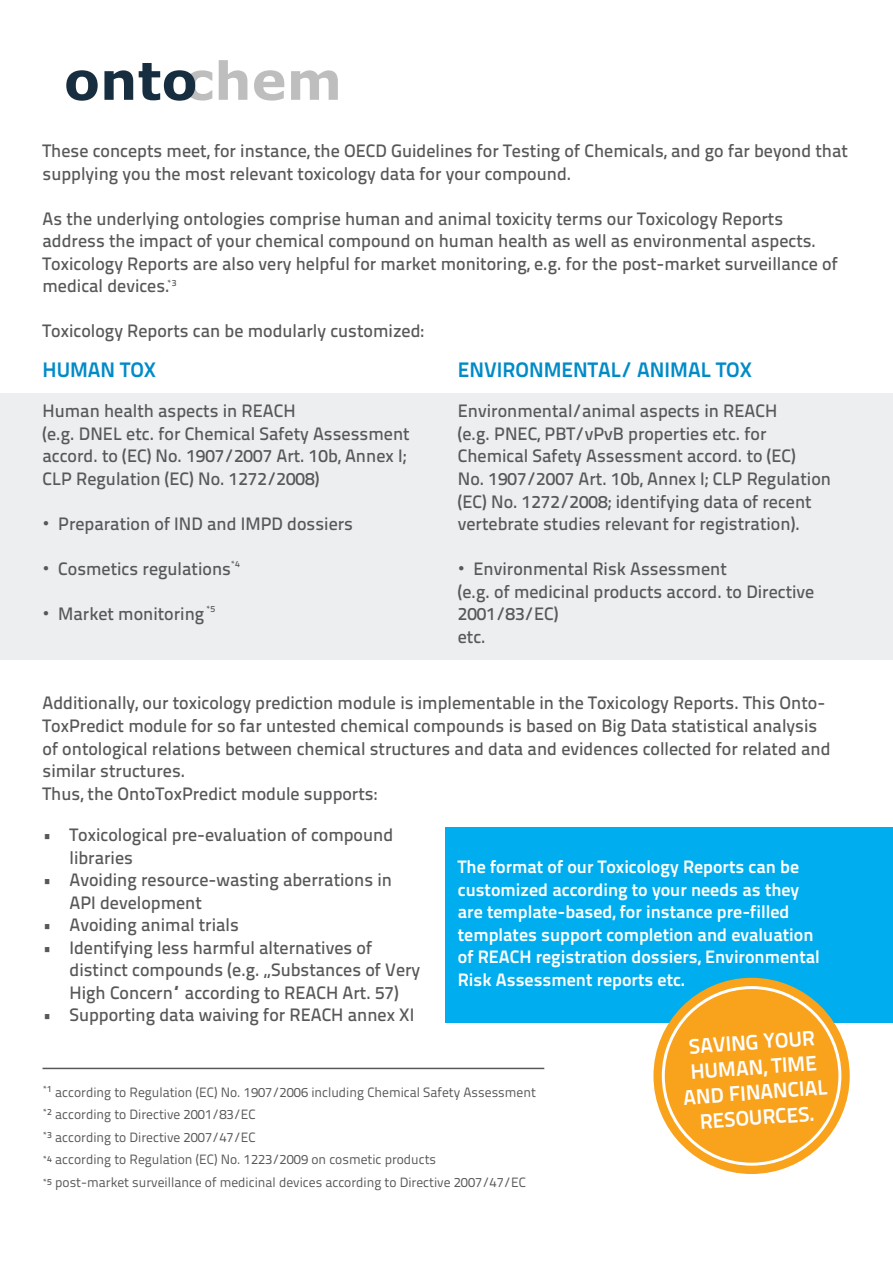
<style>
.page{position:relative;width:893px;height:1263px;background:#fff}
.page>*{position:absolute;margin:0;border:0;box-sizing:border-box;transform-origin:0 0}
.t1{font:700 52.2px "Verdana";letter-spacing:.005em;color:#172e40}
.t2{font:700 21px/25.2px "Titillium Text 22 L";color:#fff;text-align:center}
.t3{font:700 21px "Titillium Text 22 L";color:#008bc7}
.t4{font:500 18px/22.5px "Titillium Text 22 L";color:#57585a}
.t5{font:700 18px/22.5px "Titillium Text 22 L";color:#fff}
.t6{font:13.5px "Titillium Text 22 L";color:#57585a}
.t7{font:500 9px "Titillium Text 22 L";color:#57585a}
.s1{color:#bfbebe}
.s2{font-family:"Fago No Bold TF";font-weight:400}
</style>
<div class="page">
<div style="left:445px;top:827px;width:448px;height:196px;background:#00aeef"></div>
<div style="left:0;top:393px;width:893px;height:267px;background:#edeeef"></div>
<hr style="left:43px;top:1068px;width:501px;height:1px;background:#57585a">
<div style="left:653px;top:978px;width:197px;height:196px;background:#f9a21c;border-radius:50%"></div>
<p class="t1" style="left:64px;top:47px;width:279px">onto<span class="s1">chem</span></p>
<p class="t4" style="left:43px;top:138px;width:807px">These concepts meet, for instance, the OECD Guidelines for Testing of Chemicals, and go far beyond that supplying you the most relevant toxicology data for your compound.</p>
<p class="t4" style="left:43px;top:206px;width:775px">As the underlying ontologies comprise human and animal toxicity terms our Toxicology Reports address the impact of your chemical compound on human health as well as environmental aspects.</p>
<p class="t4" style="left:43px;top:251px;width:797px">Toxicology Reports are also very helpful for market monitoring, e.g. for the post-market surveillance of medical devices.</p>
<p class="t4" style="left:43px;top:318px;width:383px">Toxicology Reports can be modularly customized:</p>
<p class="t7" style="left:167px;top:276px;width:11px">*3</p>
<p class="t3" style="left:43px;top:354px;width:115px">HUMAN TOX</p>
<p class="t3" style="left:458px;top:354px;width:296px">ENVIRONMENTAL/ ANIMAL TOX</p>
<p class="t4" style="left:43px;top:399px;width:255px">Human health aspects in REACH</p>
<p class="t4" style="left:43px;top:421px;width:369px">(e.g. DNEL etc. for Chemical Safety Assessment accord. to (EC) No. 1907/2007 Art. 10b, Annex I;<br>CLP Regulation (EC) No. 1272/2008)</p>
<p class="t4" style="left:43px;top:511px;width:312px"><span class="s2">•</span> Preparation of IND and IMPD dossiers</p>
<p class="t4" style="left:43px;top:556px;width:190px"><span class="s2">•</span> Cosmetics regulations</p>
<p class="t4" style="left:43px;top:601px;width:163px"><span class="s2">•</span> Market monitoring</p>
<p class="t7" style="left:230px;top:557px;width:11px">*4</p>
<p class="t7" style="left:206px;top:602px;width:11px">*5</p>
<p class="t4" style="left:458px;top:399px;width:321px">Environmental/animal aspects in REACH</p>
<p class="t4" style="left:458px;top:421px;width:375px">(e.g. PNEC, PBT/vPvB properties etc. for Chemical Safety Assessment accord. to (EC)<br>No. 1907/2007 Art. 10b, Annex I; CLP Regulation (EC) No. 1272/2008; identifying data of recent vertebrate studies relevant for registration).</p>
<p class="t4" style="left:458px;top:556px;width:270px"><span class="s2">•</span> Environmental Risk Assessment</p>
<p class="t4" style="left:458px;top:579px;width:358px">(e.g. of medicinal products accord. to Directive<br>2001/83/EC)</p>
<p class="t4" style="left:458px;top:624px;width:29px">etc.</p>
<p class="t4" style="left:43px;top:691px;width:790px">Additionally, our toxicology prediction module is implementable in the Toxicology Reports. This Onto-ToxPredict module for so far untested chemical compounds is based on Big Data statistical analysis of ontological relations between chemical structures and data and evidences collected for related and similar structures.</p>
<p class="t4" style="left:43px;top:781px;width:336px">Thus, the OntoToxPredict module supports:</p>
<p class="t4" style="left:70px;top:823px;width:325px;text-indent:-27px">• Toxicological pre-evaluation of compound libraries</p>
<p class="t4" style="left:70px;top:868px;width:324px;text-indent:-27px">• Avoiding resource-wasting aberrations in<br>API development</p>
<p class="t4" style="left:43px;top:913px;width:198px">• Avoiding animal trials</p>
<p class="t4" style="left:70px;top:935px;width:352px;text-indent:-27px">• Identifying less harmful alternatives of distinct compounds (e.g. „Substances of Very<br>High Concern“ according to REACH Art. 57)</p>
<p class="t4" style="left:43px;top:1003px;width:373px">• Supporting data waiving for REACH annex XI</p>
<p class="t5" style="left:458px;top:854px;width:364px">The format of our Toxicology Reports can be customized according to your needs as they are template-based, for instance pre-filled templates support completion and evaluation of REACH registration dossiers, Environmental Risk Assessment reports etc.</p>
<p class="t7" style="left:43px;top:1082px;width:11px">*1</p>
<p class="t7" style="left:43px;top:1105px;width:11px">*2</p>
<p class="t7" style="left:43px;top:1128px;width:11px">*3</p>
<p class="t7" style="left:43px;top:1151px;width:11px">*4</p>
<p class="t7" style="left:43px;top:1175px;width:11px">*5</p>
<p class="t6" style="left:55px;top:1082px;width:482px">according to Regulation (EC) No. 1907/2006 including Chemical Safety Assessment</p>
<p class="t6" style="left:55px;top:1104px;width:202px">according to Directive 2001/83/EC</p>
<p class="t6" style="left:55px;top:1127px;width:202px">according to Directive 2007/47/EC</p>
<p class="t6" style="left:55px;top:1149px;width:382px">according to Regulation (EC) No. 1223/2009 on cosmetic products</p>
<p class="t6" style="left:55px;top:1172px;width:472px">post-market surveillance of medicinal devices according to Directive 2007/47/EC</p>
<p class="t2" style="left:679px;top:1033px;width:146px;rotate:-4deg">SAVING YOUR<br>HUMAN, TIME<br>AND FINANCIAL<br>RESOURCES.</p>
</div>
